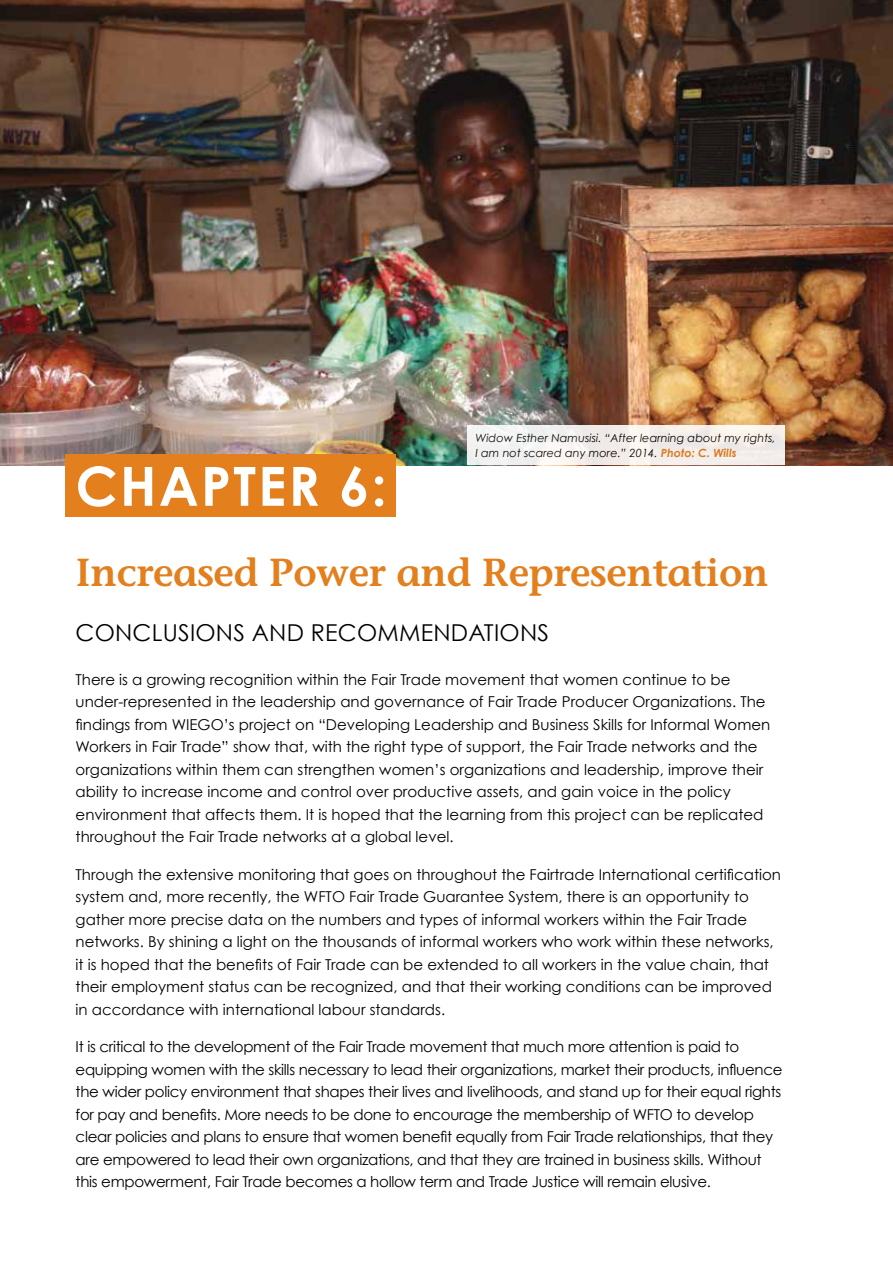
<style>
.page{position:relative;width:893px;height:1263px;background:#fff}
.page>*{position:absolute;margin:0;border:0;box-sizing:border-box;transform-origin:0 0}
.t1{font:700 54px "Century Gothic";letter-spacing:.04em;color:#fff}
.t2{font:600 39px "Stone Informal Std";letter-spacing:-.01em;color:#e37f1c}
.t3{font:23.25px "Century Gothic";letter-spacing:.01em;color:#000}
.t4{font:15px/22.5px "Century Gothic";color:#000}
.t5{font:15px/22.5px "Century Gothic";letter-spacing:-.02em;color:#000}
.t6{font:italic 11.25px/15px "Century Gothic";letter-spacing:.005em;color:#000}
.s1{font-weight:700;color:#e37f1c}
</style>
<div class="page">
<img style="left:0;top:0;width:893px;height:465px">
<div style="left:65px;top:454px;width:330px;height:63px;background:#e37f1c"></div>
<div style="left:467px;top:426px;width:318px;height:39px;background:#f3f0ed"></div>
<h1 class="t1" style="left:76px;top:452px;width:313px">CHAPTER 6:</h1>
<p class="t6" style="left:475px;top:430px;width:302px">Widow Esther Namusisi. “After learning about my rights,<br>I am not scared any more.” 2014. <span class="s1">Photo: C. Wills</span></p>
<h2 class="t2" style="left:76px;top:549px;width:694px">Increased Power and Representation</h2>
<h3 class="t3" style="left:76px;top:618px;width:475px">CONCLUSIONS AND RECOMMENDATIONS</h3>
<p class="t4" style="left:76px;top:668px;width:696px">There is a growing recognition within the Fair Trade movement that women continue to be under‑represented in the leadership and governance of Fair Trade Producer Organizations. The findings from WIEGO’s project on “Developing Leadership and Business Skills for Informal Women Workers in Fair Trade” show that, with the right type of support, the Fair Trade networks and the organizations within them can strengthen women’s organizations and leadership, improve their ability to increase income and control over productive assets, and gain voice in the policy environment that affects them. It is hoped that the learning from this project can be replicated throughout the Fair Trade networks at a global level.</p>
<p class="t4" style="left:76px;top:863px;width:707px">Through the extensive monitoring that goes on throughout the Fairtrade International certification system and, more recently, the WFTO Fair Trade Guarantee System, there is an opportunity to gather more precise data on the numbers and types of informal workers within the Fair Trade networks. By shining a light on the thousands of informal workers who work within these networks, it is hoped that the benefits of Fair Trade can be extended to all workers in the value chain, that their employment status can be recognized, and that their working conditions can be improved in accordance with international labour standards.</p>
<p class="t5" style="left:76px;top:1035px;width:708px">It is critical to the development of the Fair Trade movement that much more attention is paid to equipping women with the skills necessary to lead their organizations, market their products, influence the wider policy environment that shapes their lives and livelihoods, and stand up for their equal rights for pay and benefits. More needs to be done to encourage the membership of WFTO to develop clear policies and plans to ensure that women benefit equally from Fair Trade relationships, that they are empowered to lead their own organizations, and that they are trained in business skills. Without this empowerment, Fair Trade becomes a hollow term and Trade Justice will remain elusive.</p>
</div>
